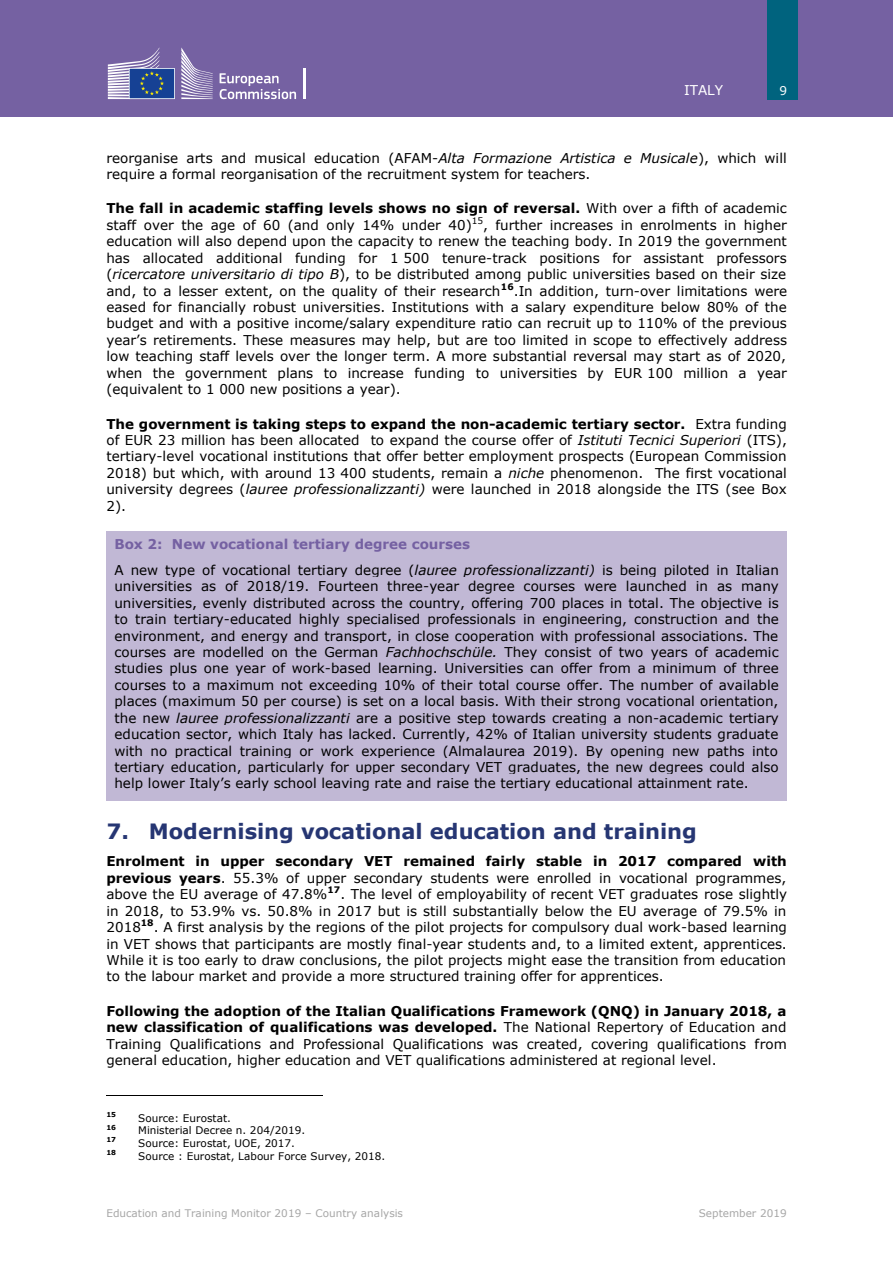
<style>
.page{position:relative;width:893px;height:1264px;background:#fff}
.page>*{position:absolute;margin:0;border:0;box-sizing:border-box;transform-origin:0 0}
.t1{font:700 21px "Verdana";color:#263673}
.t2{font:13.5px/16.4px "Verdana";color:#000;text-align:justify}
.t3{font:700 13.5px "Verdana";color:#7561a2}
.t4{font:13.5px "Verdana";letter-spacing:-.005em;color:#fff}
.t5{font:12px "Verdana";color:#fff}
.t6{font:10.5px "Verdana";letter-spacing:.005em;color:#000}
.t7{font:10.5px "Verdana";color:#a6a6a6}
.t8{font:700 6.9px "Verdana";color:#000}
.s1{font-style:italic}
.s2{font-weight:700}
</style>
<div class="page">
<div style="left:0;top:0;width:893px;height:116px;background:#7561a2"></div>
<div style="left:767px;top:0;width:31px;height:99px;background:#00637e"></div>
<svg style="left:220px;top:73px;width:76px;height:26px"></svg>
<hr style="left:303px;top:68px;width:2px;height:31px;background:#fff">
<svg style="left:181px;top:47px;width:32px;height:52px"></svg>
<svg style="left:108px;top:47px;width:67px;height:52px"></svg>
<div style="left:106px;top:531px;width:681px;height:30px;background:#c1b8d5"></div>
<div style="left:106px;top:561px;width:681px;height:239px;background:#c1b8d5"></div>
<hr style="left:106px;top:1094px;width:216px;height:1px;background:#000">
<p class="t4" style="left:684px;top:81px;width:40px">ITALY</p>
<p class="t5" style="left:779px;top:82px;width:9px">9</p>
<p class="t2" style="left:106px;top:149px;width:682px">reorganise arts and musical education (AFAM-<span class="s1">Alta Formazione Artistica e Musicale</span>), which will require a formal reorganisation of the recruitment system for teachers.</p>
<p class="t2" style="left:106px;top:200px;width:682px"><span class="s2">The fall in academic staffing levels shows no sign of reversal.</span> With over a fifth of academic staff over the age of 60 (and only 14% under 40)<sup>15</sup>, further increases in enrolments in higher education will also depend upon the capacity to renew the teaching body. In 2019 the government has allocated additional funding for 1 500 tenure-track positions for assistant professors (<span class="s1">ricercatore universitario di tipo B</span>), to be distributed among public universities based on their size and, to a lesser extent, on the quality of their research<sup>16</sup>.In addition, turn-over limitations were eased for financially robust universities. Institutions with a salary expenditure below 80% of the budget and with a positive income/salary expenditure ratio can recruit up to 110% of the previous year’s retirements. These measures may help, but are too limited in scope to effectively address low teaching staff levels over the longer term. A more substantial reversal may start as of 2020, when the government plans to increase funding to universities by EUR 100 million a year (equivalent to 1 000 new positions a year).</p>
<p class="t2" style="left:106px;top:415px;width:682px"><span class="s2">The government is taking steps to expand the non-academic tertiary sector.</span> Extra funding of EUR 23 million has been allocated to expand the course offer of <span class="s1">Istituti Tecnici Superiori</span> (ITS), tertiary-level vocational institutions that offer better employment prospects (European Commission 2018) but which, with around 13 400 students, remain a <span class="s1">niche</span> phenomenon. The first vocational university degrees (<span class="s1">lauree professionalizzanti)</span> were launched in 2018 alongside the ITS (see Box 2).</p>
<p class="t3" style="left:115px;top:536px;width:357px">Box 2: New vocational tertiary degree courses</p>
<p class="t2" style="left:115px;top:561px;width:666px">A new type of vocational tertiary degree (<span class="s1">lauree professionalizzanti)</span> is being piloted in Italian universities as of 2018/19. Fourteen three-year degree courses were launched in as many universities, evenly distributed across the country, offering 700 places in total. The objective is to train tertiary-educated highly specialised professionals in engineering, construction and the environment, and energy and transport, in close cooperation with professional associations. The courses are modelled on the German <span class="s1">Fachhochschüle.</span> They consist of two years of academic studies plus one year of work-based learning. Universities can offer from a minimum of three courses to a maximum not exceeding 10% of their total course offer. The number of available places (maximum 50 per course) is set on a local basis. With their strong vocational orientation, the new <span class="s1">lauree professionalizzanti</span> are a positive step towards creating a non-academic tertiary education sector, which Italy has lacked. Currently, 42% of Italian university students graduate with no practical training or work experience (Almalaurea 2019). By opening new paths into tertiary education, particularly for upper secondary VET graduates, the new degrees could also help lower Italy’s early school leaving rate and raise the tertiary educational attainment rate.</p>
<h1 class="t1" style="left:106px;top:817px;width:592px">7. Modernising vocational education and training</h1>
<p class="t2" style="left:106px;top:852px;width:682px"><span class="s2">Enrolment in upper secondary VET remained fairly stable in 2017 compared with previous years</span>. 55.3% of upper secondary students were enrolled in vocational programmes, above the EU average of 47.8%<sup>17</sup>. The level of employability of recent VET graduates rose slightly in 2018, to 53.9% vs. 50.8% in 2017 but is still substantially below the EU average of 79.5% in 2018<sup>18</sup>. A first analysis by the regions of the pilot projects for compulsory dual work-based learning in VET shows that participants are mostly final-year students and, to a limited extent, apprentices.<br>While it is too early to draw conclusions, the pilot projects might ease the transition from education to the labour market and provide a more structured training offer for apprentices.</p>
<p class="t2" style="left:106px;top:1002px;width:682px"><span class="s2">Following the adoption of the Italian Qualifications Framework (QNQ) in January 2018, a new classification of qualifications was developed.</span> The National Repertory of Education and Training Qualifications and Professional Qualifications was created, covering qualifications from general education, higher education and VET qualifications administered at regional level.</p>
<p class="t8" style="left:106px;top:1109px;width:11px">15</p>
<p class="t6" style="left:138px;top:1110px;width:94px">Source: Eurostat.</p>
<p class="t8" style="left:106px;top:1122px;width:11px">16</p>
<p class="t6" style="left:138px;top:1123px;width:169px">Ministerial Decree n. 204/2019.</p>
<p class="t8" style="left:106px;top:1135px;width:11px">17</p>
<p class="t6" style="left:138px;top:1136px;width:158px">Source: Eurostat, UOE, 2017.</p>
<p class="t8" style="left:106px;top:1147px;width:11px">18</p>
<p class="t6" style="left:138px;top:1148px;width:249px">Source : Eurostat, Labour Force Survey, 2018.</p>
<p class="t7" style="left:106px;top:1205px;width:298px">Education and Training Monitor 2019 – Country analysis</p>
<p class="t7" style="left:699px;top:1205px;width:89px">September 2019</p>
</div>
